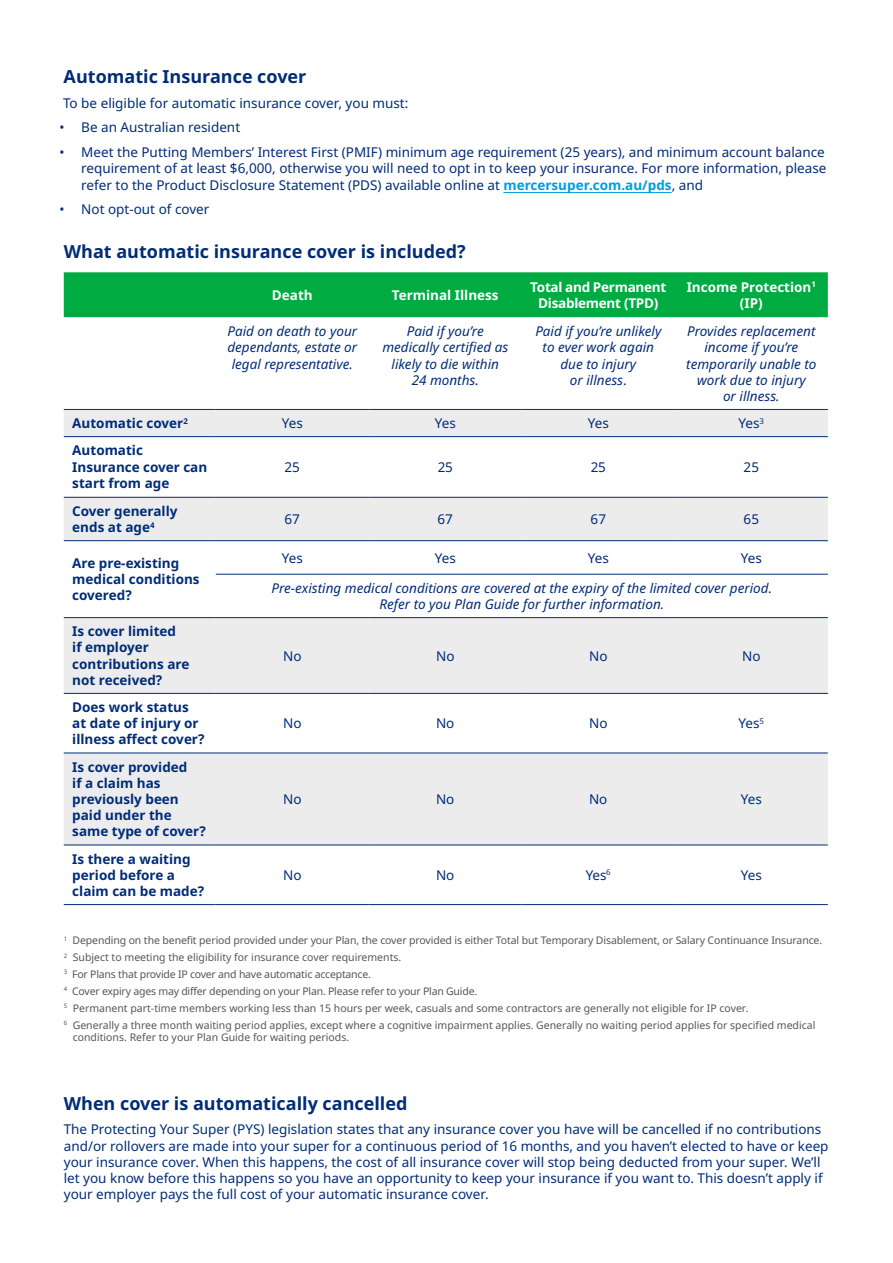
<style>
.page{position:relative;width:893px;height:1263px;background:#fff}
.page>*{position:absolute;margin:0;border:0;box-sizing:border-box;transform-origin:0 0}
.t1{font:700 18px "Noto Sans";color:#002c77}
.t2{font:13.5px/16.2px "Noto Sans";color:#002c77}
.t3{font:italic 13.5px/16.2px "Noto Sans";color:#002c77;text-align:center}
.t4{font:700 13.5px/16.2px "Noto Sans";color:#002c77}
.t5{font:700 13.5px/16.2px "Noto Sans";color:#fff;text-align:center}
.t6{font:700 13.5px/16.2px "Noto Sans";letter-spacing:-.02em;color:#fff;text-align:center}
.t7{font:10.5px/16.8px "Noto Sans";color:#565656}
.s1{font-weight:700;color:#009de0}
.s2{font-style:normal}
</style>
<div class="page">
<div style="left:64px;top:272px;width:764px;height:45px;background:#00ac41"></div>
<svg style="left:64px;top:410px;width:764px;height:435px;fill:#ececec"></svg>
<hr style="left:64px;top:409px;width:152px;height:1px;background:#002c77">
<hr style="left:216px;top:409px;width:153px;height:1px;background:#002c77">
<hr style="left:369px;top:409px;width:153px;height:1px;background:#002c77">
<hr style="left:522px;top:409px;width:153px;height:1px;background:#002c77">
<hr style="left:675px;top:409px;width:153px;height:1px;background:#002c77">
<hr style="left:64px;top:436px;width:152px;height:1px;background:#002c77">
<hr style="left:216px;top:436px;width:153px;height:1px;background:#002c77">
<hr style="left:369px;top:436px;width:153px;height:1px;background:#002c77">
<hr style="left:522px;top:436px;width:153px;height:1px;background:#002c77">
<hr style="left:675px;top:436px;width:153px;height:1px;background:#002c77">
<hr style="left:64px;top:497px;width:152px;height:1px;background:#002c77">
<hr style="left:216px;top:497px;width:153px;height:1px;background:#002c77">
<hr style="left:369px;top:497px;width:153px;height:1px;background:#002c77">
<hr style="left:522px;top:497px;width:153px;height:1px;background:#002c77">
<hr style="left:675px;top:497px;width:153px;height:1px;background:#002c77">
<hr style="left:64px;top:540px;width:152px;height:1px;background:#002c77">
<hr style="left:216px;top:540px;width:153px;height:1px;background:#002c77">
<hr style="left:369px;top:540px;width:153px;height:1px;background:#002c77">
<hr style="left:522px;top:540px;width:153px;height:1px;background:#002c77">
<hr style="left:675px;top:540px;width:153px;height:1px;background:#002c77">
<hr style="left:216px;top:574px;width:153px;height:1px;background:#002c77">
<hr style="left:369px;top:574px;width:153px;height:1px;background:#002c77">
<hr style="left:522px;top:574px;width:153px;height:1px;background:#002c77">
<hr style="left:675px;top:574px;width:153px;height:1px;background:#002c77">
<hr style="left:64px;top:617px;width:152px;height:1px;background:#002c77">
<hr style="left:216px;top:617px;width:153px;height:1px;background:#002c77">
<hr style="left:369px;top:617px;width:153px;height:1px;background:#002c77">
<hr style="left:522px;top:617px;width:153px;height:1px;background:#002c77">
<hr style="left:675px;top:617px;width:153px;height:1px;background:#002c77">
<hr style="left:64px;top:693px;width:152px;height:1px;background:#002c77">
<hr style="left:216px;top:693px;width:153px;height:1px;background:#002c77">
<hr style="left:369px;top:693px;width:153px;height:1px;background:#002c77">
<hr style="left:522px;top:693px;width:153px;height:1px;background:#002c77">
<hr style="left:675px;top:693px;width:153px;height:1px;background:#002c77">
<hr style="left:64px;top:753px;width:152px;height:1px;background:#002c77">
<hr style="left:216px;top:753px;width:153px;height:1px;background:#002c77">
<hr style="left:369px;top:753px;width:153px;height:1px;background:#002c77">
<hr style="left:522px;top:753px;width:153px;height:1px;background:#002c77">
<hr style="left:675px;top:753px;width:153px;height:1px;background:#002c77">
<hr style="left:64px;top:845px;width:152px;height:1px;background:#002c77">
<hr style="left:216px;top:845px;width:153px;height:1px;background:#002c77">
<hr style="left:369px;top:845px;width:153px;height:1px;background:#002c77">
<hr style="left:522px;top:845px;width:153px;height:1px;background:#002c77">
<hr style="left:675px;top:845px;width:153px;height:1px;background:#002c77">
<hr style="left:64px;top:904px;width:152px;height:1px;background:#002c77">
<hr style="left:216px;top:904px;width:153px;height:1px;background:#002c77">
<hr style="left:369px;top:904px;width:153px;height:1px;background:#002c77">
<hr style="left:522px;top:904px;width:153px;height:1px;background:#002c77">
<hr style="left:675px;top:904px;width:153px;height:1px;background:#002c77">
<hr style="left:503px;top:192px;width:169px;height:1px;background:#009de0">
<h1 class="t1" style="left:64px;top:64px;width:244px">Automatic Insurance cover</h1>
<p class="t2" style="left:63px;top:95px;width:347px">To be eligible for automatic insurance cover, you must:</p>
<p class="t2" style="left:59px;top:120px;width:182px">• Be an Australian resident</p>
<p class="t2" style="left:81px;top:144px;width:747px;text-indent:-22px">• Meet the Putting Members’ Interest First (PMIF) minimum age requirement (25 years), and minimum account balance requirement of at least $6,000, otherwise you will need to opt in to keep your insurance. For more information, please refer to the Product Disclosure Statement (PDS) available online at <span class="s1">mercersuper.com.au/pds</span>, and</p>
<p class="t2" style="left:59px;top:202px;width:152px">• Not opt-out of cover</p>
<h1 class="t1" style="left:64px;top:239px;width:403px">What automatic insurance cover is included?</h1>
<p class="t5" style="left:272px;top:287px;width:42px">Death</p>
<p class="t5" style="left:392px;top:287px;width:108px">Terminal Illness</p>
<p class="t6" style="left:530px;top:279px;width:137px">Total and Permanent<br>Disablement (TPD)</p>
<p class="t5" style="left:687px;top:279px;width:131px">Income Protection<sup>1 </sup>(IP)</p>
<p class="t3" style="left:227px;top:323px;width:131px">Paid on death to your dependants, estate or legal representative.</p>
<p class="t3" style="left:382px;top:323px;width:127px">Paid if you’re medically certified as likely to die within<br>24 months.</p>
<p class="t3" style="left:535px;top:323px;width:127px">Paid if you’re unlikely to ever work again due to injury<br>or illness<span class="s2">.</span></p>
<p class="t3" style="left:686px;top:323px;width:132px">Provides replacement income if you’re temporarily unable to work due to injury<br>or illness.</p>
<p class="t4" style="left:72px;top:415px;width:117px">Automatic cover<sup>2</sup></p>
<p class="t2" style="left:282px;top:415px;width:23px">Yes</p>
<p class="t2" style="left:435px;top:415px;width:23px">Yes</p>
<p class="t2" style="left:588px;top:415px;width:23px">Yes</p>
<p class="t2" style="left:738px;top:415px;width:27px">Yes<sup>3</sup></p>
<p class="t4" style="left:72px;top:443px;width:136px">Automatic<br>Insurance cover can start from age</p>
<p class="t2" style="left:285px;top:459px;width:17px">25</p>
<p class="t2" style="left:438px;top:459px;width:17px">25</p>
<p class="t2" style="left:591px;top:459px;width:17px">25</p>
<p class="t2" style="left:744px;top:459px;width:17px">25</p>
<p class="t4" style="left:72px;top:503px;width:107px">Cover generally ends at age<sup>4</sup></p>
<p class="t2" style="left:285px;top:511px;width:17px">67</p>
<p class="t2" style="left:438px;top:511px;width:17px">67</p>
<p class="t2" style="left:591px;top:511px;width:17px">67</p>
<p class="t2" style="left:744px;top:511px;width:17px">65</p>
<p class="t4" style="left:72px;top:555px;width:129px">Are pre-existing medical conditions covered?</p>
<p class="t2" style="left:282px;top:550px;width:23px">Yes</p>
<p class="t2" style="left:435px;top:550px;width:23px">Yes</p>
<p class="t2" style="left:588px;top:550px;width:23px">Yes</p>
<p class="t2" style="left:741px;top:550px;width:23px">Yes</p>
<p class="t3" style="left:271px;top:580px;width:502px">Pre-existing medical conditions are covered at the expiry of the limited cover period.<br>Refer to you Plan Guide for further information.</p>
<p class="t4" style="left:72px;top:624px;width:119px">Is cover limited<br>if employer contributions are not received?</p>
<p class="t4" style="left:72px;top:699px;width:134px">Does work status at date of injury or illness affect cover?</p>
<p class="t4" style="left:72px;top:759px;width:135px">Is cover provided<br>if a claim has previously been paid under the same type of cover?</p>
<p class="t4" style="left:72px;top:851px;width:133px">Is there a waiting period before a claim can be made?</p>
<p class="t2" style="left:283px;top:648px;width:20px">No</p>
<p class="t2" style="left:436px;top:648px;width:20px">No</p>
<p class="t2" style="left:589px;top:648px;width:20px">No</p>
<p class="t2" style="left:742px;top:648px;width:20px">No</p>
<p class="t2" style="left:283px;top:716px;width:20px">No</p>
<p class="t2" style="left:436px;top:716px;width:20px">No</p>
<p class="t2" style="left:589px;top:716px;width:20px">No</p>
<p class="t2" style="left:738px;top:716px;width:27px">Yes<sup>5</sup></p>
<p class="t2" style="left:283px;top:791px;width:20px">No</p>
<p class="t2" style="left:436px;top:791px;width:20px">No</p>
<p class="t2" style="left:589px;top:791px;width:20px">No</p>
<p class="t2" style="left:741px;top:791px;width:23px">Yes</p>
<p class="t2" style="left:283px;top:867px;width:20px">No</p>
<p class="t2" style="left:436px;top:867px;width:20px">No</p>
<p class="t2" style="left:586px;top:867px;width:26px">Yes<sup>6</sup></p>
<p class="t2" style="left:741px;top:867px;width:23px">Yes</p>
<p class="t7" style="left:64px;top:932px;width:760px"><sup>1</sup> Depending on the benefit period provided under your Plan, the cover provided is either Total but Temporary Disablement, or Salary Continuance Insurance.<br><sup>2</sup> Subject to meeting the eligibility for insurance cover requirements.<br><sup>3</sup> For Plans that provide IP cover and have automatic acceptance.<br><sup>4</sup> Cover expiry ages may differ depending on your Plan. Please refer to your Plan Guide.<br><sup>5</sup> Permanent part-time members working less than 15 hours per week, casuals and some contractors are generally not eligible for IP cover.<br><sup>6</sup> Generally a three month waiting period applies, except where a cognitive impairment applies. Generally no waiting period applies for specified medical</p>
<p class="t7" style="left:73px;top:1029px;width:278px">conditions. Refer to your Plan Guide for waiting periods.</p>
<h1 class="t1" style="left:64px;top:1090px;width:345px">When cover is automatically cancelled</h1>
<p class="t2" style="left:64px;top:1122px;width:766px">The Protecting Your Super (PYS) legislation states that any insurance cover you have will be cancelled if no contributions and/or rollovers are made into your super for a continuous period of 16 months, and you haven’t elected to have or keep your insurance cover. When this happens, the cost of all insurance cover will stop being deducted from your super. We’ll let you know before this happens so you have an opportunity to keep your insurance if you want to. This doesn’t apply if your employer pays the full cost of your automatic insurance cover.</p>
</div>
